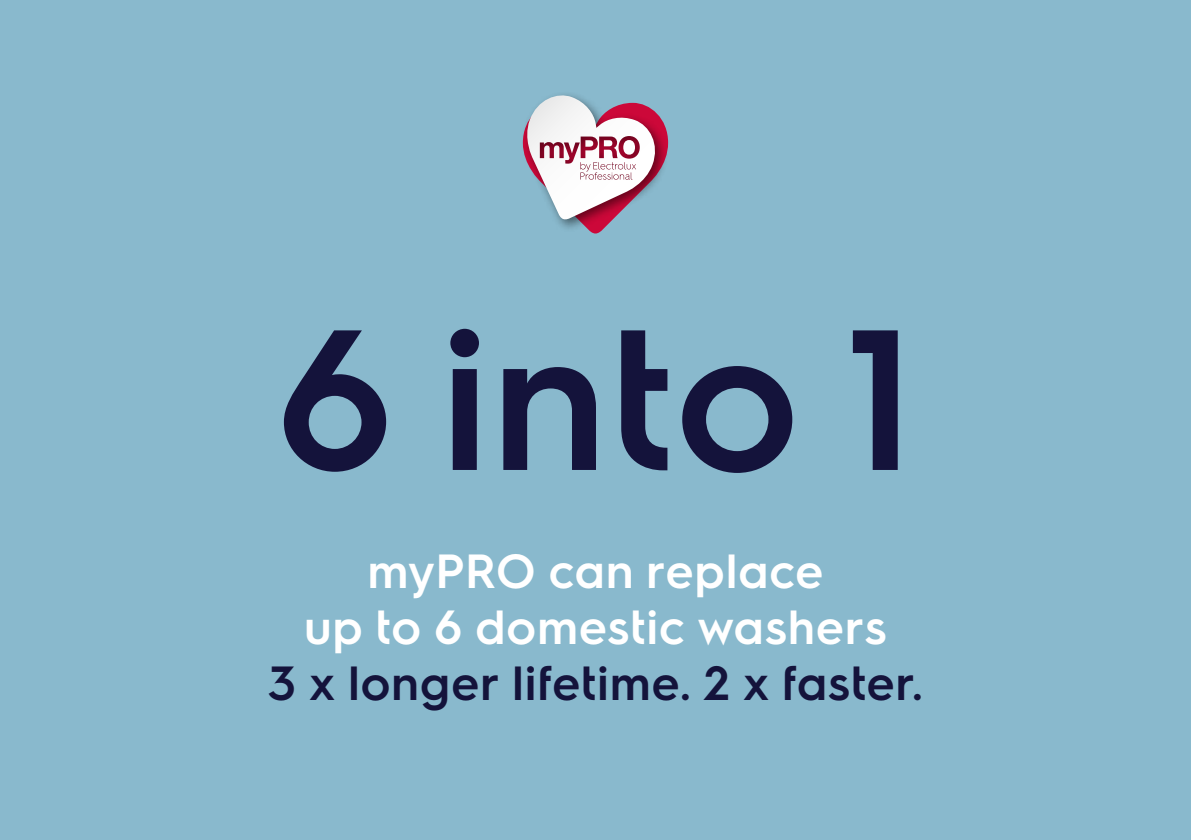
<style>
.page{position:relative;width:1191px;height:840px;background:#fff}
.page>*{position:absolute;margin:0;border:0;box-sizing:border-box;transform-origin:0 0}
.t1{font:600 200px "Electrolux Sans";color:#14133b}
.t2{font:600 48px/56px "Electrolux Sans";letter-spacing:.01em;color:#fff;text-align:center}
.t3{font:600 48px "Electrolux Sans";letter-spacing:.01em;color:#14133b}
</style>
<div class="page">
<div style="left:0;top:0;width:1191px;height:839px;background:#89b9cd"></div>
<svg style="left:523px;top:94px;width:145px;height:139px"></svg>
<h1 class="t1" style="left:276px;top:259px;width:640px">6 into 1</h1>
<p class="t2" style="left:304px;top:539px;width:584px">myPRO can replace<br>up to 6 domestic washers</p>
<p class="t3" style="left:268px;top:649px;width:656px">3 x longer lifetime. 2 x faster.</p>
</div>
